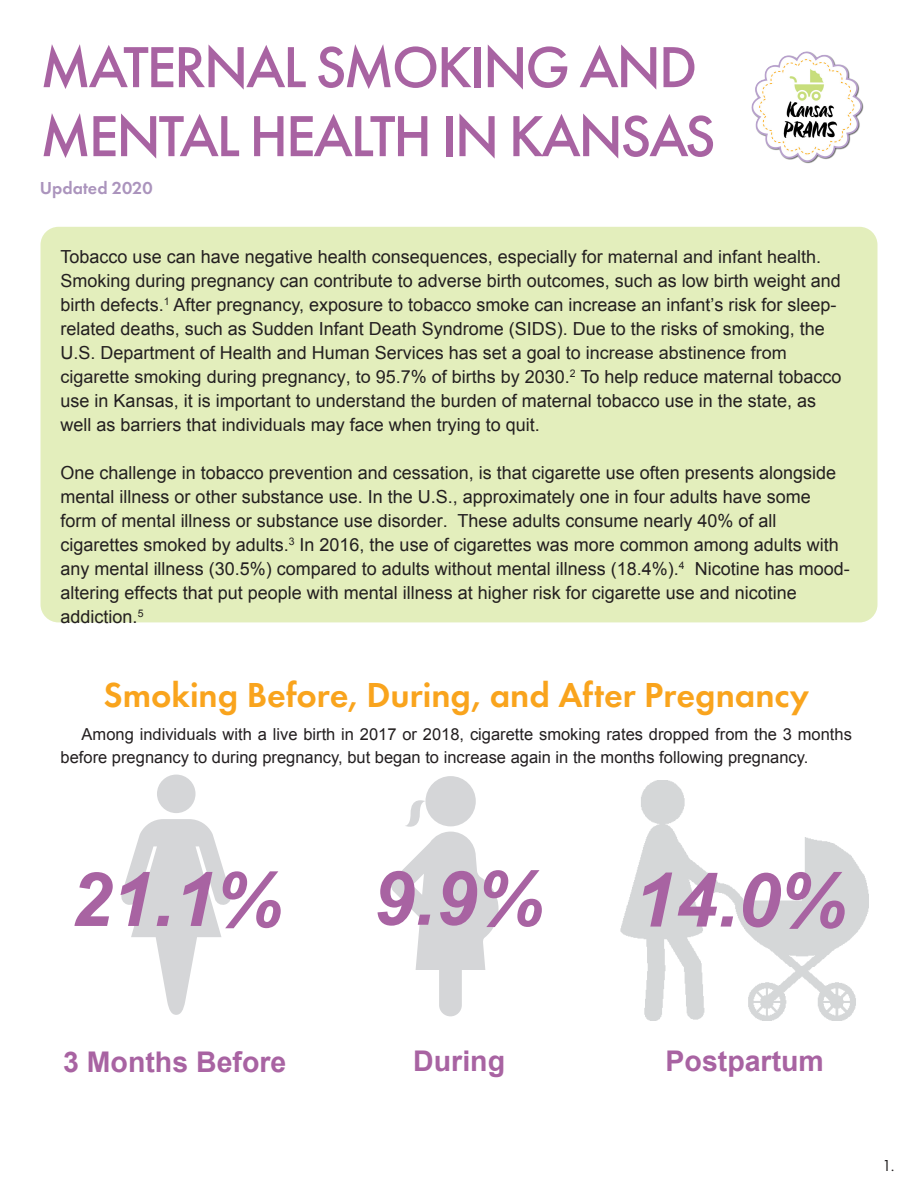
<style>
.page{position:relative;width:918px;height:1188px;background:#fff}
.page>*{position:absolute;margin:0;border:0;box-sizing:border-box;transform-origin:0 0}
.t1{font:italic 700 75px "Arial";color:#a863a2}
.t2{font:500 60px/69px "Futura PT";letter-spacing:-.04em;color:#a863a2}
.t3{font:600 36px "Futura PT";color:#f9a41d}
.t4{font:700 28.5px "Arial";color:#a863a2}
.t5{font:18px/24px "Arial";color:#231f20}
.t6{font:600 18px "Futura PT";color:#ab94bd}
.t7{font:16.5px/22.5px "Arial";color:#231f20}
.t8{font:16.5px "Futura PT";color:#231f20}
</style>
<div class="page">
<svg style="left:391px;top:776px;width:108px;height:240px"></svg>
<div style="left:40px;top:227px;width:838px;height:395px;background:#e3eebc;border-radius:18px"></div>
<img style="left:751px;top:51px;width:113px;height:113px">
<div style="left:157px;top:775px;width:39px;height:38px;background:#d5d6d8;border-radius:50%"></div>
<svg style="left:121px;top:819px;width:110px;height:196px"></svg>
<img style="left:620px;top:781px;width:249px;height:240px">
<p class="t2" style="left:40px;top:33px;width:678px">MATERNAL SMOKING AND<br>MENTAL HEALTH IN KANSAS</p>
<p class="t6" style="left:40px;top:177px;width:114px">Updated 2020</p>
<p class="t5" style="left:61px;top:244px;width:782px">Tobacco use can have negative health consequences, especially for maternal and infant health.<br>Smoking during pregnancy can contribute to adverse birth outcomes, such as low birth weight and birth defects.<sup>1</sup> After pregnancy, exposure to tobacco smoke can increase an infant’s risk for sleep&shy;related deaths, such as Sudden Infant Death Syndrome (SIDS). Due to the risks of smoking, the U.S. Department of Health and Human Services has set a goal to increase abstinence from cigarette smoking during pregnancy, to 95.7% of births by 2030.<sup>2</sup> To help reduce maternal tobacco use in Kansas, it is important to understand the burden of maternal tobacco use in the state, as well as barriers that individuals may face when trying to quit.</p>
<p class="t5" style="left:61px;top:460px;width:791px">One challenge in tobacco prevention and cessation, is that cigarette use often presents alongside mental illness or other substance use. In the U.S., approximately one in four adults have some form of mental illness or substance use disorder. These adults consume nearly 40% of all cigarettes smoked by adults.<sup>3</sup> In 2016, the use of cigarettes was more common among adults with any mental illness (30.5%) compared to adults without mental illness (18.4%).<sup>4</sup> Nicotine has mood&shy;altering effects that put people with mental illness at higher risk for cigarette use and nicotine addiction.<sup>5</sup></p>
<p class="t3" style="left:104px;top:673px;width:707px">Smoking Before, During, and After Pregnancy</p>
<p class="t7" style="left:61px;top:723px;width:793px;text-indent:21px">Among individuals with a live birth in 2017 or 2018, cigarette smoking rates dropped from the 3 months before pregnancy to during pregnancy, but began to increase again in the months following pregnancy.</p>
<p class="t1" style="left:70px;top:850px;width:214px">21.1%</p>
<p class="t1" style="left:373px;top:848px;width:172px">9.9%</p>
<p class="t1" style="left:634px;top:850px;width:214px">14.0%</p>
<p class="t4" style="left:63px;top:1043px;width:225px">3 Months Before</p>
<p class="t4" style="left:413px;top:1042px;width:93px">During</p>
<p class="t4" style="left:666px;top:1042px;width:160px">Postpartum</p>
<p class="t8" style="left:882px;top:1156px;width:14px">1.</p>
</div>
